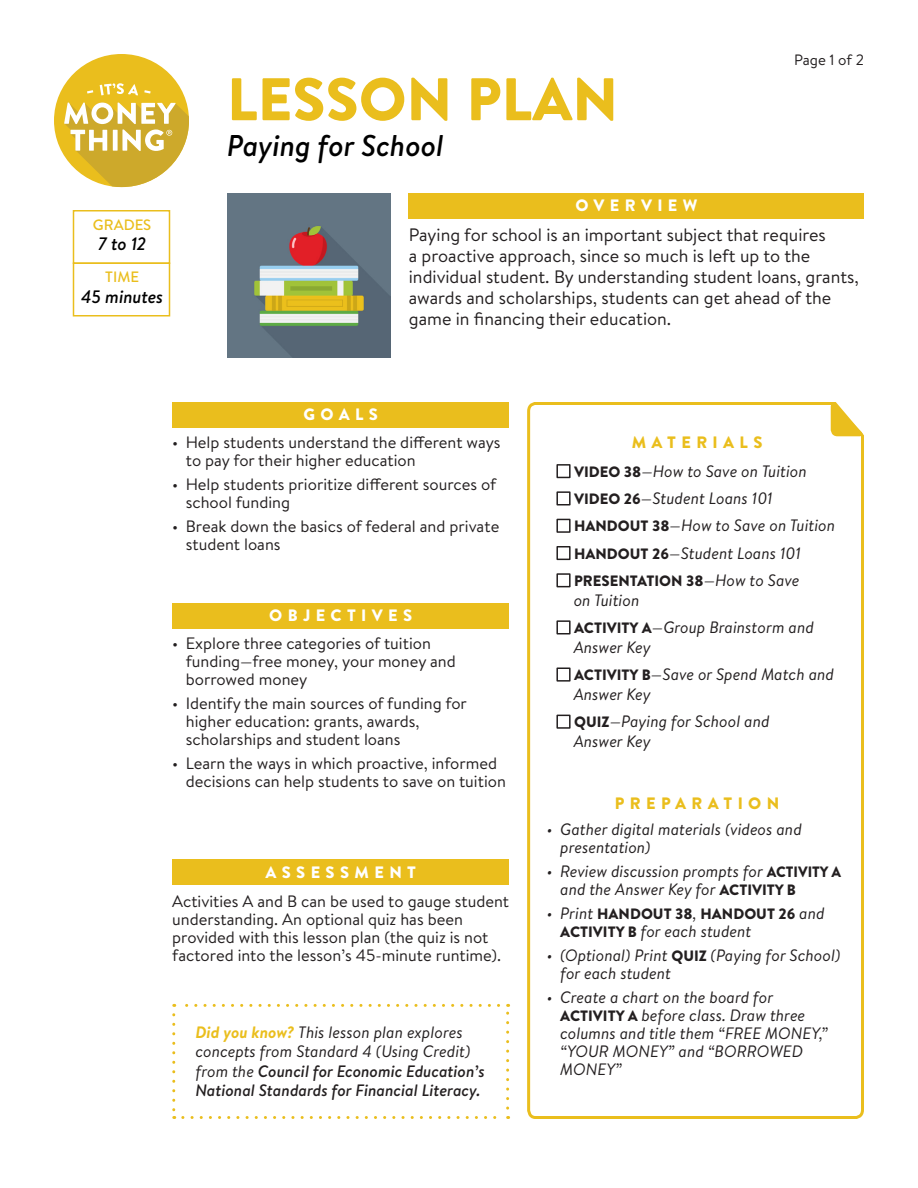
<style>
.page{position:relative;width:918px;height:1188px;background:#fff}
.page>*{position:absolute;margin:0;border:0;box-sizing:border-box;transform-origin:0 0}
.t1{font:900 60px "Brandon Text";color:#eabe1d}
.t2{font:italic 500 30px "Brandon Text";color:#000}
.Overview_Text{font:18px/21px "Brandon Text";color:#231f20}
.t3{font:italic 500 18px "Brandon Text";letter-spacing:-.005em;color:#000}
.Body_Copy{font:16.5px/18px "Brandon Text";color:#231f20}
.Materials{font:italic 16.5px/18px "Brandon Text";color:#231f20}
.Did_You_Know__Text{font:italic 500 16.5px/19.5px "Brandon Text";color:#231f20}
.Subhead_-_White{font:900 16.5px "Brandon Text";letter-spacing:.325em;color:#fff}
.Subhead_-_Magenta{font:900 16.5px "Brandon Text";letter-spacing:.325em;color:#eabe1d}
.Materials-2{font:900 15px "Brandon Text";color:#231f20}
.t4{font:500 15px "Brandon Text";color:#eabe1d}
.Page_Count{font:15px "Brandon Text";letter-spacing:-.005em;color:#231f20}
.s1{font-weight:700;color:#eabe1d}
.s2{font-weight:400}
.s3{font-weight:900;font-style:normal;font-size:15px}
.s4{font-weight:400;font-style:italic;font-size:16.5px}
</style>
<div class="page">
<img style="left:227px;top:193px;width:164px;height:164px">
<svg style="left:527px;top:402px;width:337px;height:717px"></svg>
<svg style="left:831px;top:402px;width:33px;height:34px"></svg>
<div style="left:556px;top:464px;width:15px;height:14px;border:2px solid #231f20"></div>
<div style="left:556px;top:491px;width:15px;height:15px;border:2px solid #231f20"></div>
<div style="left:556px;top:519px;width:15px;height:14px;border:2px solid #231f20"></div>
<div style="left:556px;top:546px;width:15px;height:14px;border:2px solid #231f20"></div>
<div style="left:556px;top:573px;width:15px;height:14px;border:2px solid #231f20"></div>
<div style="left:556px;top:620px;width:15px;height:14px;border:2px solid #231f20"></div>
<div style="left:556px;top:668px;width:15px;height:14px;border:2px solid #231f20"></div>
<div style="left:556px;top:715px;width:15px;height:14px;border:2px solid #231f20"></div>
<div style="left:172px;top:402px;width:337px;height:26px;background:#eabe1d"></div>
<div style="left:409px;top:193px;width:455px;height:26px;background:#eabe1d"></div>
<div style="left:172px;top:603px;width:337px;height:26px;background:#eabe1d"></div>
<div style="left:172px;top:860px;width:337px;height:25px;background:#eabe1d"></div>
<svg style="left:172px;top:1015px;width:3px;height:104px"></svg>
<svg style="left:183px;top:1116px;width:326px;height:3px"></svg>
<svg style="left:506px;top:1004px;width:3px;height:104px"></svg>
<svg style="left:174px;top:1004px;width:325px;height:3px"></svg>
<div style="left:73px;top:210px;width:97px;height:54px;border:2px solid #eabe1d"></div>
<div style="left:73px;top:262px;width:97px;height:54px;border:2px solid #eabe1d"></div>
<div style="left:54px;top:54px;width:135px;height:133px;background:#eabe1d;border-radius:50%"></div>
<svg style="left:100px;top:83px;width:38px;height:12px"></svg>
<svg style="left:87px;top:90px;width:6px;height:4px"></svg>
<svg style="left:144px;top:90px;width:7px;height:4px"></svg>
<svg style="left:64px;top:103px;width:125px;height:84px"></svg>
<p class="t4" style="left:93px;top:214px;width:60px">GRADES</p>
<p class="t3" style="left:98px;top:232px;width:49px">7 to 12</p>
<p class="t3" style="left:81px;top:285px;width:83px">45 minutes</p>
<p class="t4" style="left:105px;top:267px;width:35px">TIME</p>
<p class="t1" style="left:227px;top:57px;width:392px">LESSON PLAN</p>
<p class="t2" style="left:227px;top:125px;width:218px">Paying for School</p>
<p class="Subhead_-_White" style="left:575px;top:194px;width:124px">OVERVIEW</p>
<p class="Page_Count" style="left:794px;top:49px;width:71px">Page 1 of 2</p>
<p class="Overview_Text" style="left:409px;top:223px;width:451px">Paying for school is an important subject that requires<br>a proactive approach, since so much is left up to the individual student. By understanding student loans, grants, awards and scholarships, students can get ahead of the game in financing their education.</p>
<p class="Subhead_-_White" style="left:303px;top:403px;width:76px">GOALS</p>
<p class="Body_Copy" style="left:186px;top:433px;width:316px;text-indent:-14px">• Help students understand the different ways to pay for their higher education</p>
<p class="Body_Copy" style="left:186px;top:475px;width:312px;text-indent:-14px">• Help students prioritize different sources of school funding</p>
<p class="Body_Copy" style="left:186px;top:517px;width:315px;text-indent:-14px">• Break down the basics of federal and private student loans</p>
<p class="Subhead_-_White" style="left:269px;top:604px;width:145px">OBJECTIVES</p>
<p class="Body_Copy" style="left:186px;top:634px;width:272px;text-indent:-14px">• Explore three categories of tuition funding—free money, your money and borrowed money</p>
<p class="Body_Copy" style="left:186px;top:694px;width:283px;text-indent:-14px">• Identify the main sources of funding for higher education: grants, awards, scholarships and student loans</p>
<p class="Body_Copy" style="left:186px;top:754px;width:322px;text-indent:-14px">• Learn the ways in which proactive, informed decisions can help students to save on tuition</p>
<p class="Subhead_-_White" style="left:265px;top:860px;width:152px">ASSESSMENT</p>
<p class="Body_Copy" style="left:172px;top:892px;width:338px">Activities A and B can be used to gauge student understanding. An optional quiz has been provided with this lesson plan (the quiz is not factored into the lesson’s 45-minute runtime).</p>
<p class="Did_You_Know__Text" style="left:195px;top:1022px;width:291px"><span class="s1">Did you know?</span> <span class="s2">This lesson plan explores concepts from Standard 4 (Using Credit) from the</span> Council for Economic Education’s National Standards for Financial Literacy.</p>
<p class="Subhead_-_Magenta" style="left:632px;top:430px;width:132px">MATERIALS</p>
<p class="Materials" style="left:574px;top:461px;width:234px"><span class="s3">VIDEO 38</span>—How to Save on Tuition</p>
<p class="Materials" style="left:574px;top:489px;width:200px"><span class="s3">VIDEO 26</span>—Student Loans 101</p>
<p class="Materials" style="left:574px;top:516px;width:262px"><span class="s3">HANDOUT 38</span>—How to Save on Tuition</p>
<p class="Materials" style="left:574px;top:543px;width:228px"><span class="s3">HANDOUT 26</span>—Student Loans 101</p>
<p class="Materials-2" style="left:574px;top:570px;width:227px">PRESENTATION 38<span class="s4">—How to Save</span></p>
<p class="Materials" style="left:574px;top:590px;width:67px">on Tuition</p>
<p class="Materials" style="left:574px;top:617px;width:242px;line-height:19.8px"><span class="s3">ACTIVITY A</span>—Group Brainstorm and<br>Answer Key</p>
<p class="Materials" style="left:574px;top:664px;width:262px;line-height:19.8px"><span class="s3">ACTIVITY B</span>—Save or Spend Match and<br>Answer Key</p>
<p class="Materials" style="left:574px;top:711px;width:197px;line-height:19.8px"><span class="s3">QUIZ</span>—Paying for School and<br>Answer Key</p>
<p class="Subhead_-_Magenta" style="left:615px;top:792px;width:166px">PREPARATION</p>
<p class="Materials" style="left:560px;top:820px;width:243px;text-indent:-14px">• Gather digital materials (videos and presentation)</p>
<p class="Materials" style="left:560px;top:862px;width:282px;text-indent:-14px">• Review discussion prompts for <span class="s3">ACTIVITY A </span>and the Answer Key for <span class="s3">ACTIVITY B</span></p>
<p class="Materials-2" style="left:547px;top:903px;width:279px"><span class="s4">• Print</span> HANDOUT 38<span class="s4">,</span> HANDOUT 26 <span class="s4">and</span></p>
<p class="Materials" style="left:560px;top:922px;width:193px"><span class="s3">ACTIVITY B</span> for each student</p>
<p class="Materials" style="left:560px;top:946px;width:282px;text-indent:-14px">• (Optional) Print <span class="s3">QUIZ</span> (Paying for School) for each student</p>
<p class="Materials" style="left:560px;top:988px;width:269px;text-indent:-14px">• Create a chart on the board for<br><span class="s3">ACTIVITY A</span> before class. Draw three columns and title them “FREE MONEY,” “YOUR MONEY” and “BORROWED<br>MONEY”</p>
</div>
